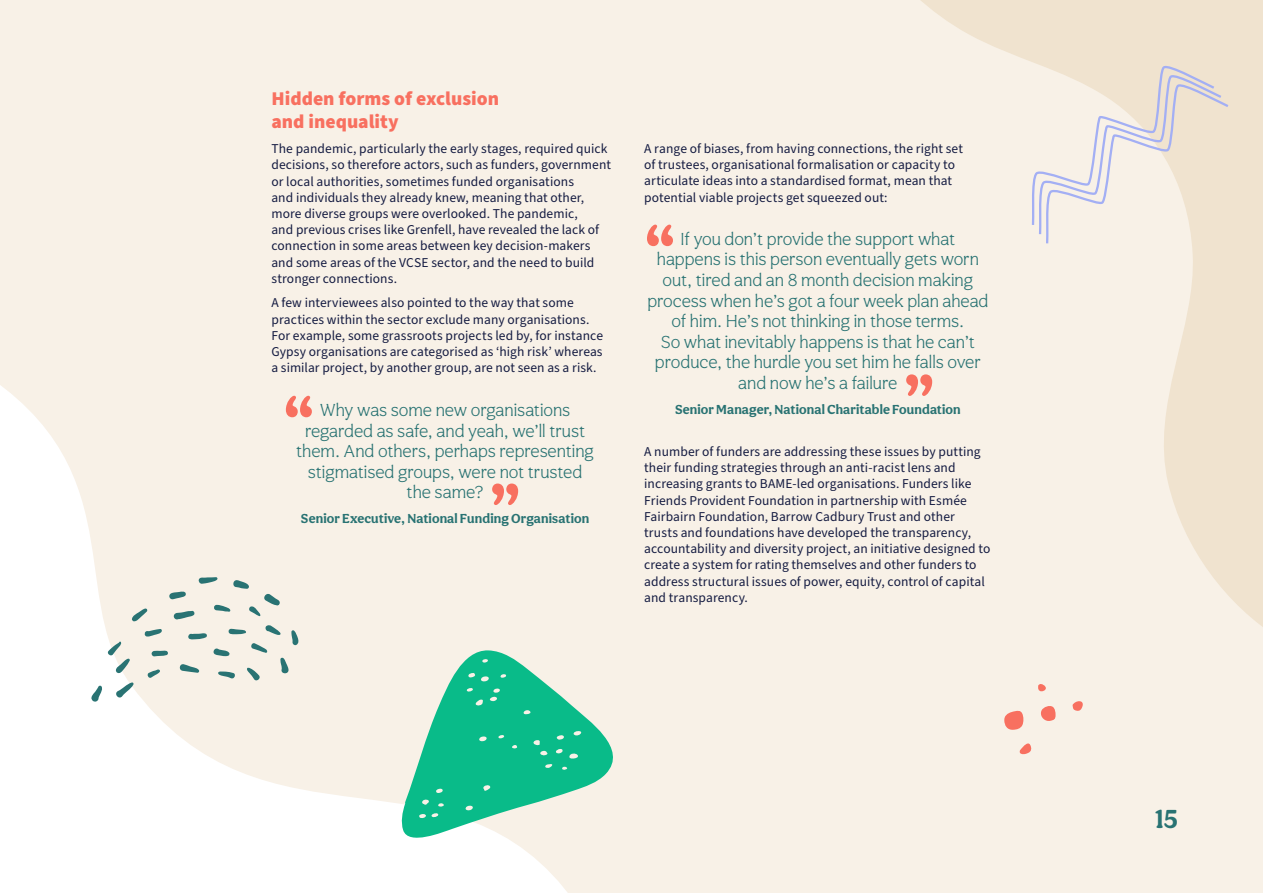
<style>
.page{position:relative;width:1263px;height:893px;background:#f8f1e7}
.page>*{position:absolute;margin:0;border:0;box-sizing:border-box;transform-origin:0 0}
.t1{font:700 69px "Aesthet Nova";color:#f87060}
.t2{font:700 27px "Aesthet Nova";color:#297373}
.t3{font:900 19.5px/23.4px "Source Sans Pro";color:#f87060}
.t4{font:300 18px/20.5px "Aesthet Nova";color:#297373;text-align:center}
.t5{font:13.5px/16.2px "Source Sans Pro";letter-spacing:.005em;color:#141b41}
.t6{font:700 13.5px "Aesthet Nova";letter-spacing:.01em;color:#297373}
</style>
<div class="page">
<svg style="left:0;top:385px;width:568px;height:508px"></svg>
<svg style="left:921px;top:0;width:342px;height:712px"></svg>
<svg style="left:401px;top:650px;width:212px;height:196px"></svg>
<svg style="left:1030px;top:60px;width:201px;height:186px"></svg>
<svg style="left:1004px;top:710px;width:20px;height:20px"></svg>
<svg style="left:1040px;top:705px;width:15px;height:16px"></svg>
<svg style="left:1019px;top:743px;width:13px;height:12px"></svg>
<svg style="left:1072px;top:699px;width:12px;height:12px"></svg>
<svg style="left:1038px;top:683px;width:9px;height:8px"></svg>
<svg style="left:91px;top:577px;width:208px;height:125px"></svg>
<h3 class="t3" style="left:271px;top:87px;width:229px">Hidden forms of exclusion and inequality</h3>
<p class="t5" style="left:271px;top:141px;width:341px">The pandemic, particularly the early stages, required quick decisions, so therefore actors, such as funders, government or local authorities, sometimes funded organisations<br>and individuals they already knew, meaning that other, more diverse groups were overlooked. The pandemic,<br>and previous crises like Grenfell, have revealed the lack of connection in some areas between key decision-makers and some areas of the VCSE sector, and the need to build stronger connections.</p>
<p class="t5" style="left:271px;top:295px;width:333px">A few interviewees also pointed to the way that some practices within the sector exclude many organisations.<br>For example, some grassroots projects led by, for instance Gypsy organisations are categorised as ‘high risk’ whereas a similar project, by another group, are not seen as a risk.</p>
<h1 class="t1" style="left:282px;top:378px;width:36px">“</h1>
<h3 class="t4" style="left:296px;top:400px;width:299px">Why was some new organisations regarded as safe, and yeah, we’ll trust them. And others, perhaps representing stigmatised groups, were not trusted the same?</h3>
<p class="t6" style="left:301px;top:510px;width:290px">Senior Executive, National Funding Organisation</p>
<h1 class="t1" style="left:488px;top:465px;width:36px">”</h1>
<p class="t5" style="left:644px;top:141px;width:320px">A range of biases, from having connections, the right set of trustees, organisational formalisation or capacity to articulate ideas into a standardised format, mean that potential viable projects get squeezed out:</p>
<h1 class="t1" style="left:643px;top:206px;width:36px">“</h1>
<p class="t4" style="left:647px;top:228px;width:343px">If you don’t provide the support what happens is this person eventually gets worn out, tired and an 8 month decision making process when he’s got a four week plan ahead of him. He’s not thinking in those terms.<br>So what inevitably happens is that he can’t produce, the hurdle you set him he falls over and now he’s a failure</p>
<p class="t6" style="left:675px;top:401px;width:287px">Senior Manager, National Charitable Foundation</p>
<h1 class="t1" style="left:902px;top:356px;width:36px">”</h1>
<p class="t5" style="left:644px;top:444px;width:348px">A number of funders are addressing these issues by putting their funding strategies through an anti-racist lens and increasing grants to BAME-led organisations. Funders like Friends Provident Foundation in partnership with Esmée Fairbairn Foundation, Barrow Cadbury Trust and other trusts and foundations have developed the transparency, accountability and diversity project, an initiative designed to create a system for rating themselves and other funders to address structural issues of power, equity, control of capital and transparency.</p>
<h2 class="t2" style="left:1155px;top:803px;width:25px">15</h2>
</div>
